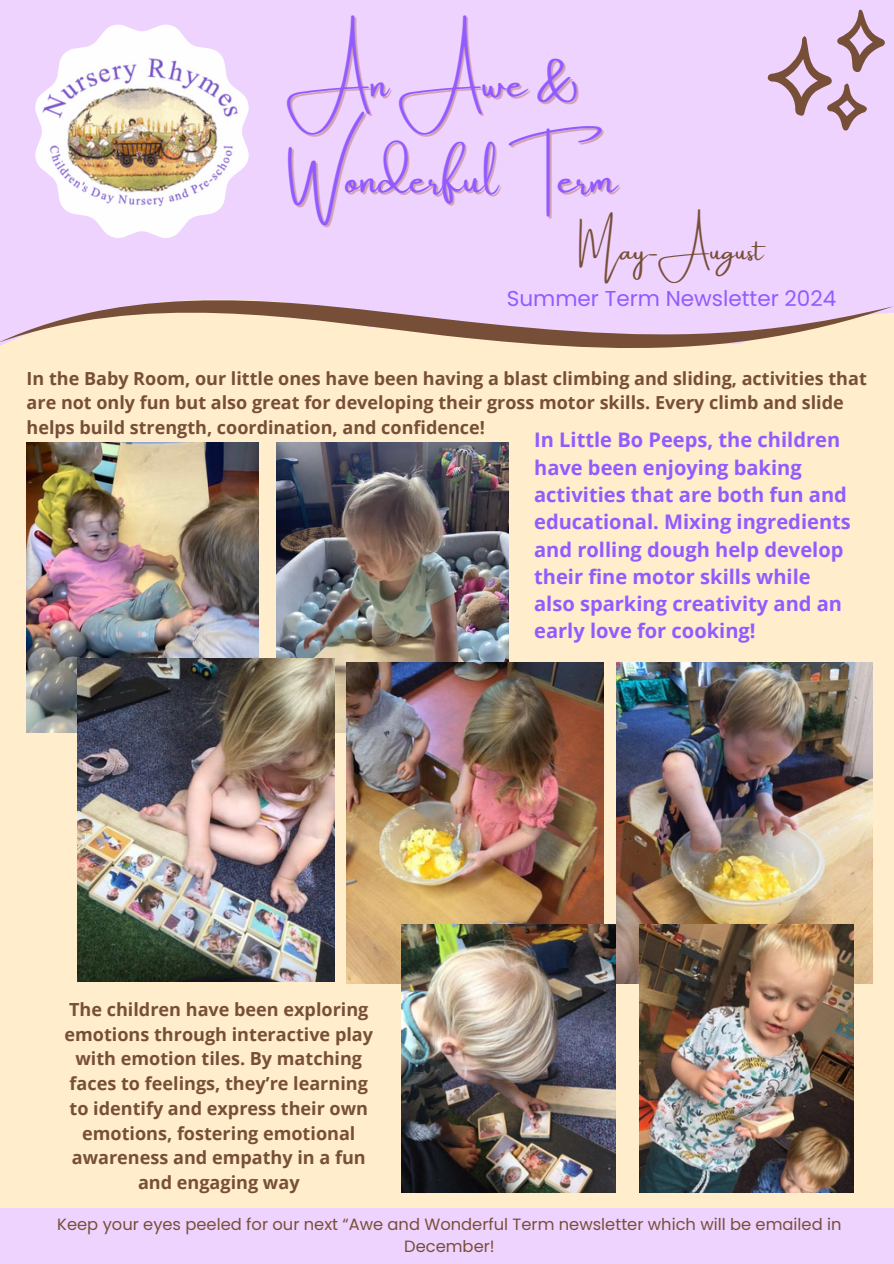
<style>
.page{position:relative;width:894px;height:1264px;background:#fff}
.page>*{position:absolute;margin:0;border:0;box-sizing:border-box;transform-origin:0 0}
.t1{font:41.7px "Amsterdam One";color:#925bff}
.t2{font:25.8px "Amsterdam One";color:#774f38}
.t3{font:21.45px "Poppins";color:#925bff}
.t4{font:700 20.1px/27.3px "Open Sans";color:#925bff}
.t5{font:700 18px/24.8px "Open Sans";color:#774f38}
.t6{font:16.35px/22.2px "Poppins";color:#774f38;text-align:center}
</style>
<div class="page">
<div style="left:0;top:0;width:893px;height:1263px;background:#ffedcb"></div>
<div style="left:0;top:0;width:893px;height:344px;background:#eed3ff"></div>
<svg style="left:26px;top:442px;width:483px;height:246px"></svg>
<svg style="left:0;top:299px;width:767px;height:49px"></svg>
<div style="left:0;top:1207px;width:893px;height:56px;background:#eed3ff"></div>
<img style="left:27px;top:443px;width:231px;height:289px">
<img style="left:276px;top:443px;width:232px;height:289px">
<img style="left:615px;top:662px;width:257px;height:321px">
<img style="left:347px;top:662px;width:256px;height:321px">
<img style="left:77px;top:659px;width:257px;height:322px">
<img style="left:639px;top:925px;width:213px;height:267px">
<img style="left:401px;top:925px;width:214px;height:267px">
<svg style="left:767px;top:10px;width:126px;height:334px"></svg>
<img style="left:35px;top:24px;width:213px;height:214px">
<h4 class="t1" style="left:287px;top:60px;width:294px">An Awe &amp;</h4>
<h5 class="t1" style="left:287px;top:157px;width:331px">Wonderful Term</h5>
<p class="t2" style="left:579px;top:237px;width:186px">May-August</p>
<h3 class="t3" style="left:506px;top:283px;width:331px">Summer Term Newsletter 2024</h3>
<p class="t5" style="left:27px;top:365px;width:841px">In the Baby Room, our little ones have been having a blast climbing and sliding, activities that are not only fun but also great for developing their gross motor skills. Every climb and slide helps build strength, coordination, and confidence!</p>
<p class="t4" style="left:534px;top:426px;width:318px">In Little Bo Peeps, the children have been enjoying baking activities that are both fun and educational. Mixing ingredients and rolling dough help develop their fine motor skills while also sparking creativity and an early love for cooking!</p>
<p class="t5" style="left:64px;top:996px;width:310px;text-align:center">The children have been exploring emotions through interactive play with emotion tiles. By matching faces to feelings, they’re learning to identify and express their own emotions, fostering emotional awareness and empathy in a fun and engaging way</p>
<p class="t6" style="left:57px;top:1212px;width:785px">Keep your eyes peeled for our next “Awe and Wonderful Term newsletter which will be emailed in<br>December!</p>
</div>
